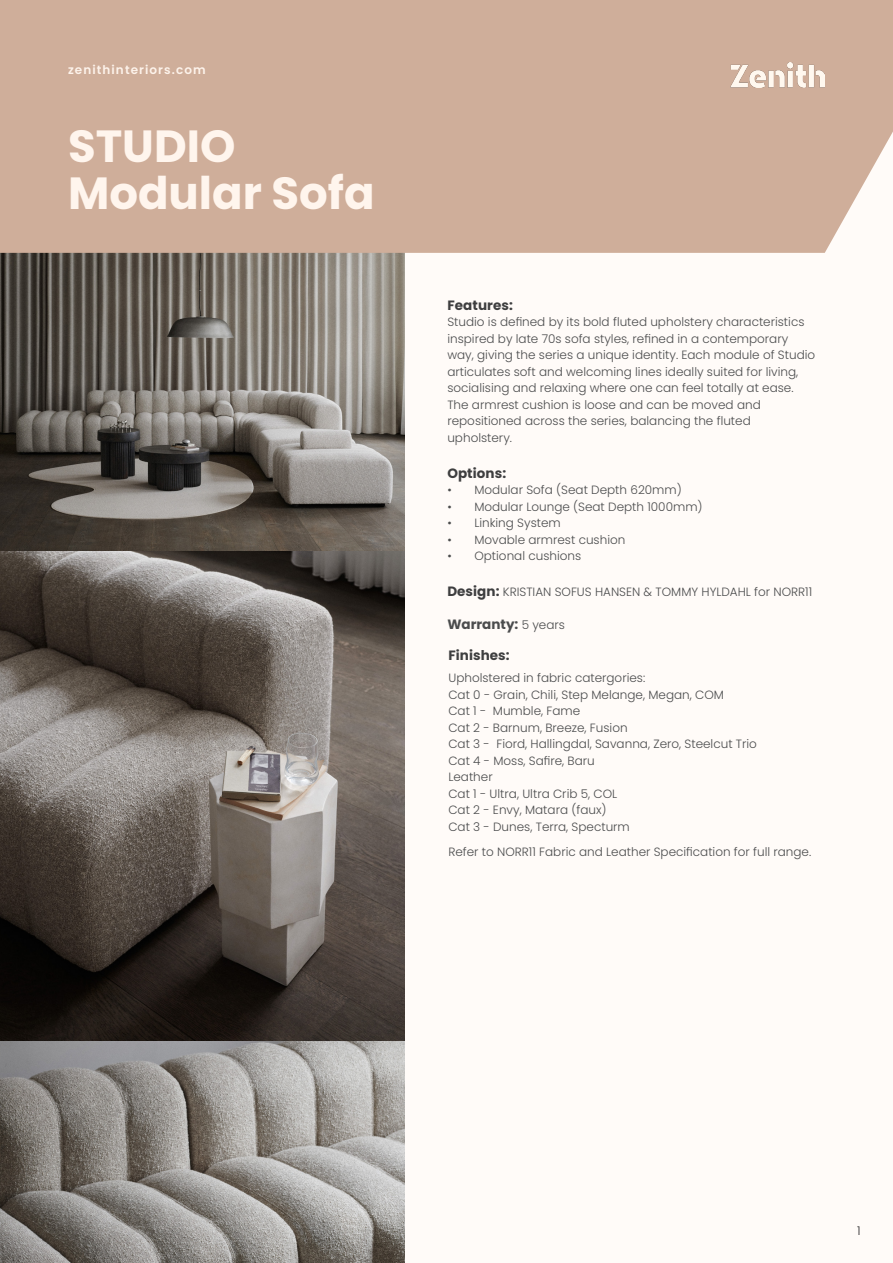
<style>
.page{position:relative;width:893px;height:1263px;background:#fffbf8}
.page>*{position:absolute;margin:0;border:0;box-sizing:border-box;transform-origin:0 0}
.PRODUCT_NAME{font:700 45px/47.2px "Poppins";color:#fff5ed}
.COPY{font:700 13.5px "Poppins";letter-spacing:.005em;color:#3e3e3f}
.COPY-2{font:700 13.5px "Poppins";color:#4b4c4d}
.COPY-3{font:300 12px/16.5px "Poppins";color:#4b4c4d}
.WEBSITE_TOP_LEFT{font:600 12px "Poppins";letter-spacing:.09em;color:#fdf3eb}
.t1{font:300 12px "Poppins";color:#312f30}
.s1{font-weight:700;font-size:13.5px;color:#3e3e3f}
.s2{font-weight:300;font-size:12px}
</style>
<div class="page">
<img style="left:0;top:253px;width:405px;height:298px">
<div style="left:0;top:0;width:893px;height:253px;background:#cfae9a"></div>
<img style="left:730px;top:62px;width:95px;height:25px">
<img style="left:0;top:551px;width:405px;height:490px">
<img style="left:0;top:1041px;width:405px;height:222px">
<p class="WEBSITE_TOP_LEFT" style="left:68px;top:63px;width:139px">zenithinteriors.com</p>
<p class="PRODUCT_NAME" style="left:68px;top:123px;width:308px">STUDIO<br>Modular Sofa</p>
<p class="COPY" style="left:447px;top:297px;width:67px">Features:</p>
<p class="COPY-3" style="left:447px;top:314px;width:369px">Studio is defined by its bold fluted upholstery characteristics inspired by late 70s sofa styles, refined in a contemporary way, giving the series a unique identity. Each module of Studio articulates soft and welcoming lines ideally suited for living, socialising and relaxing where one can feel totally at ease.<br>The armrest cushion is loose and can be moved and repositioned across the series, balancing the fluted upholstery.</p>
<p class="COPY" style="left:447px;top:465px;width:60px">Options:</p>
<p class="COPY-3" style="left:447px;top:482px;width:236px">• Modular Sofa (Seat Depth 620mm)</p>
<p class="COPY-3" style="left:447px;top:498px;width:257px">• Modular Lounge (Seat Depth 1000mm)</p>
<p class="COPY-3" style="left:447px;top:515px;width:115px">• Linking System</p>
<p class="COPY-3" style="left:447px;top:531px;width:179px">• Movable armrest cushion</p>
<p class="COPY-3" style="left:447px;top:548px;width:135px">• Optional cushions</p>
<p class="COPY-3" style="left:447px;top:584px;width:366px"><span class="s1">Design:</span> KRISTIAN SOFUS HANSEN &amp; TOMMY HYLDAHL for NORR11</p>
<p class="COPY-2" style="left:447px;top:617px;width:119px">Warranty: <span class="s2">5 years</span></p>
<p class="COPY" style="left:448px;top:648px;width:63px">Finishes:</p>
<p class="COPY-3" style="left:448px;top:670px;width:198px">Upholstered in fabric catergories:</p>
<p class="COPY-3" style="left:448px;top:686px;width:277px">Cat 0 - Grain, Chili, Step Melange, Megan, COM<br>Cat 1 - Mumble, Fame</p>
<p class="COPY-3" style="left:448px;top:719px;width:310px">Cat 2 - Barnum, Breeze, Fusion<br>Cat 3 - Fiord, Hallingdal, Savanna, Zero, Steelcut Trio<br>Cat 4 - Moss, Safire, Baru</p>
<p class="COPY-3" style="left:448px;top:769px;width:46px">Leather</p>
<p class="COPY-3" style="left:448px;top:785px;width:170px">Cat 1 - Ultra, Ultra Crib 5, COL</p>
<p class="COPY-3" style="left:448px;top:802px;width:160px">Cat 2 - Envy, Matara (faux)</p>
<p class="COPY-3" style="left:448px;top:818px;width:183px">Cat 3 - Dunes, Terra, Specturm</p>
<p class="COPY-3" style="left:448px;top:843px;width:364px">Refer to NORR11 Fabric and Leather Specification for full range.</p>
<p class="t1" style="left:857px;top:1224px;width:5px">1</p>
</div>
